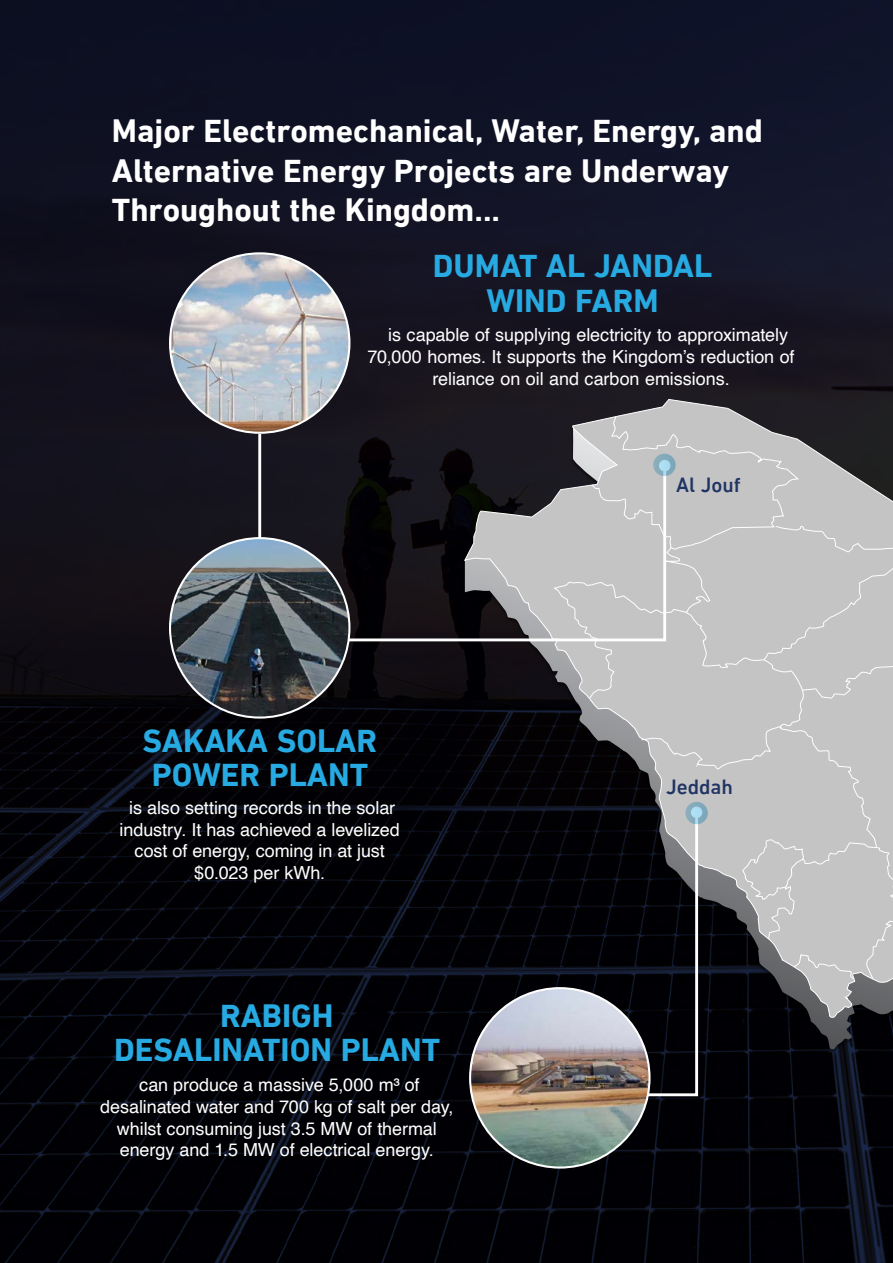
<style>
.page{position:relative;width:893px;height:1263px;background:#fff}
.page>*{position:absolute;margin:0;border:0;box-sizing:border-box;transform-origin:0 0}
.t1{font:700 33px/39.6px "DIN Next LT Arabic";color:#fff}
.t2{font:700 33px/34.5px "DIN Next LT Arabic";color:#27aae1;text-align:center}
.t3{font:500 21px "DIN Next LT Arabic";color:#203564}
.t4{font:18px/21.6px "Helvetica";letter-spacing:-.005em;color:#fff;text-align:center}
</style>
<div class="page">
<img style="left:0;top:0;width:893px;height:1263px">
<svg style="left:464px;top:399px;width:429px;height:619px;background:#110f15"></svg>
<svg style="left:553px;top:416px;width:340px;height:682px;background:#828284"></svg>
<img style="left:470px;top:988px;width:179px;height:179px;border-radius:90px">
<svg style="left:686px;top:802px;width:21px;height:21px"></svg>
<div style="left:685px;top:802px;width:23px;height:22px;border:1px solid #27aae1;border-radius:50%"></div>
<svg style="left:257px;top:463px;width:411px;height:180px;background:#616063"></svg>
<svg style="left:654px;top:454px;width:21px;height:21px"></svg>
<div style="left:653px;top:454px;width:23px;height:22px;border:1px solid #27aae1;border-radius:50%"></div>
<img style="left:170px;top:253px;width:179px;height:180px;border-radius:90px">
<hr style="left:258px;top:434px;width:3px;height:135px;background:#fff">
<img style="left:170px;top:538px;width:179px;height:179px;border-radius:90px">
<h1 class="t1" style="left:112px;top:111px;width:652px">Major Electromechanical, Water, Energy, and<br>Alternative Energy Projects are Underway<br>Throughout the Kingdom...</h1>
<h1 class="t2" style="left:433px;top:249px;width:281px">DUMAT AL JANDAL<br>WIND FARM</h1>
<p class="t4" style="left:388px;top:325px;width:401px">is capable of supplying electricity to approximately</p>
<p class="t4" style="left:367px;top:346px;width:428px">70,000 homes. It supports the Kingdom’s reduction of</p>
<p class="t4" style="left:432px;top:368px;width:299px">reliance on oil and carbon emissions.</p>
<h1 class="t2" style="left:142px;top:723px;width:236px;text-align:left">SAKAKA SOLAR<br>POWER PLANT</h1>
<p class="t4" style="left:120px;top:797px;width:282px">is also setting records in the solar industry. It has achieved a levelized cost of energy, coming in at just $0.023 per kWh.</p>
<h1 class="t2" style="left:114px;top:998px;width:327px">RABIGH<br>DESALINATION PLANT</h1>
<p class="t4" style="left:100px;top:1075px;width:355px">can produce a massive 5,000 m³ of desalinated water and 700 kg of salt per day, whilst consuming just 3.5 MW of thermal energy and 1.5 MW of electrical energy.</p>
<p class="t3" style="left:676px;top:472px;width:66px">Al Jouf</p>
<p class="t3" style="left:666px;top:774px;width:68px">Jeddah</p>
</div>
